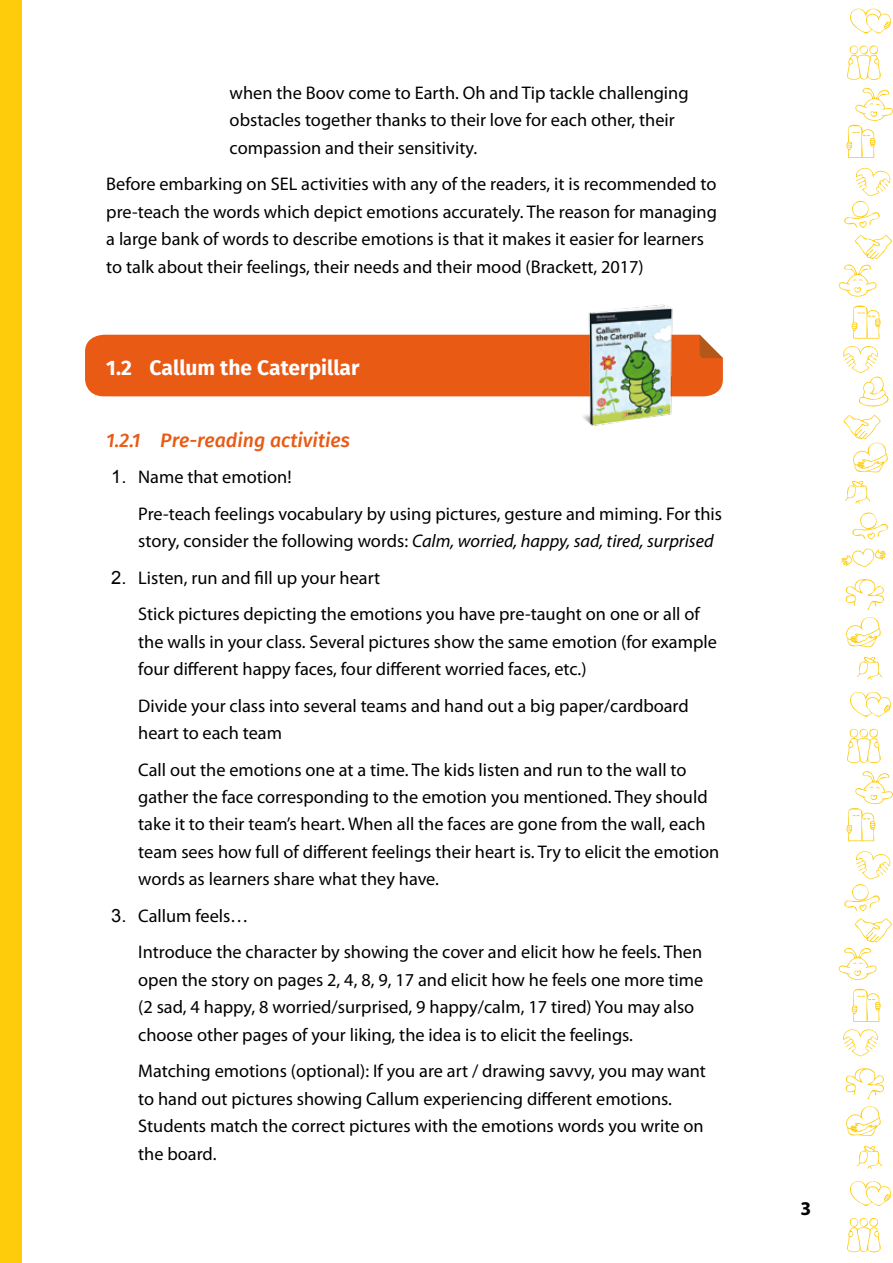
<style>
.page{position:relative;width:893px;height:1263px;background:#fff}
.page>*{position:absolute;margin:0;border:0;box-sizing:border-box;transform-origin:0 0}
.t1{font:700 21px "Fira Sans";color:#fff}
.t2{font:italic 500 19.5px "Fira Sans";color:#e95a14}
.t3{font:700 19.5px "Myriad Pro";color:#000}
.t4{font:18.3px/27.5px "Myriad Pro";color:#000}
.t5{font:italic 18.3px "Myriad Pro";color:#000}
.s1{font-family:"Arial"}
.s2{font-style:normal}
</style>
<div class="page">
<div style="left:0;top:0;width:21px;height:1263px;background:#fecc0b"></div>
<svg style="left:850px;top:8px;width:41px;height:26px"></svg>
<svg style="left:850px;top:692px;width:41px;height:25px"></svg>
<svg style="left:850px;top:1181px;width:41px;height:25px"></svg>
<svg style="left:857px;top:656px;width:25px;height:24px"></svg>
<svg style="left:857px;top:1146px;width:25px;height:23px"></svg>
<svg style="left:846px;top:87px;width:47px;height:71px"></svg>
<svg style="left:846px;top:771px;width:47px;height:70px"></svg>
<svg style="left:839px;top:235px;width:53px;height:62px"></svg>
<svg style="left:839px;top:918px;width:53px;height:62px"></svg>
<svg style="left:841px;top:548px;width:45px;height:19px"></svg>
<svg style="left:843px;top:415px;width:45px;height:57px"></svg>
<svg style="left:845px;top:579px;width:39px;height:68px"></svg>
<svg style="left:845px;top:1068px;width:39px;height:68px"></svg>
<svg style="left:843px;top:305px;width:46px;height:102px"></svg>
<svg style="left:843px;top:988px;width:38px;height:68px"></svg>
<svg style="left:847px;top:45px;width:34px;height:35px"></svg>
<svg style="left:847px;top:728px;width:34px;height:36px"></svg>
<svg style="left:847px;top:1218px;width:34px;height:35px"></svg>
<svg style="left:844px;top:167px;width:47px;height:61px"></svg>
<svg style="left:844px;top:851px;width:47px;height:60px"></svg>
<svg style="left:845px;top:480px;width:43px;height:60px"></svg>
<div style="left:85px;top:335px;width:638px;height:61px;background:#e95a14"></div>
<img style="left:578px;top:304px;width:102px;height:122px">
<p class="t4" style="left:230px;top:79px;width:460px">when the Boov come to Earth. Oh and Tip tackle challenging obstacles together thanks to their love for each other, their compassion and their sensitivity.</p>
<p class="t4" style="left:106px;top:170px;width:612px">Before embarking on SEL activities with any of the readers, it is recommended to pre-teach the words which depict emotions accurately. The reason for managing a large bank of words to describe emotions is that it makes it easier for learners to talk about their feelings, their needs and their mood (Brackett, 2017)</p>
<p class="t1" style="left:106px;top:350px;width:255px">1.2 Callum the Caterpillar</p>
<p class="t2" style="left:106px;top:424px;width:245px">1.2.1 Pre-reading activities</p>
<p class="t4" style="left:138px;top:459px;width:585px;line-height:36.5px;text-indent:-27px"><span class="s1">1.</span> Name that emotion!<br>Pre-teach feelings vocabulary by using pictures, gesture and miming. For this</p>
<p class="t5" style="left:138px;top:530px;width:577px"><span class="s2">story, consider the following words:</span> Calm, worried, happy, sad, tired, surprised</p>
<p class="t4" style="left:138px;top:559px;width:563px;line-height:36.5px;text-indent:-27px"><span class="s1">2.</span> Listen, run and fill up your heart<br>Stick pictures depicting the emotions you have pre-taught on one or all of</p>
<p class="t4" style="left:138px;top:628px;width:580px">the walls in your class. Several pictures show the same emotion (for example four different happy faces, four different worried faces, etc.)</p>
<p class="t4" style="left:138px;top:691px;width:552px">Divide your class into several teams and hand out a big paper/cardboard heart to each team</p>
<p class="t4" style="left:138px;top:755px;width:583px">Call out the emotions one at a time. The kids listen and run to the wall to gather the face corresponding to the emotion you mentioned. They should take it to their team’s heart. When all the faces are gone from the wall, each team sees how full of different feelings their heart is. Try to elicit the emotion words as learners share what they have.</p>
<p class="t4" style="left:138px;top:897px;width:565px;line-height:36.5px;text-indent:-27px"><span class="s1">3.</span> Callum feels…<br>Introduce the character by showing the cover and elicit how he feels. Then</p>
<p class="t4" style="left:138px;top:965px;width:566px">open the story on pages 2, 4, 8, 9, 17 and elicit how he feels one more time (2 sad, 4 happy, 8 worried/surprised, 9 happy/calm, 17 tired) You may also choose other pages of your liking, the idea is to elicit the feelings.</p>
<p class="t4" style="left:138px;top:1057px;width:569px">Matching emotions (optional): If you are art / drawing savvy, you may want to hand out pictures showing Callum experiencing different emotions.<br>Students match the correct pictures with the emotions words you write on the board.</p>
<p class="t3" style="left:800px;top:1195px;width:12px">3</p>
</div>
